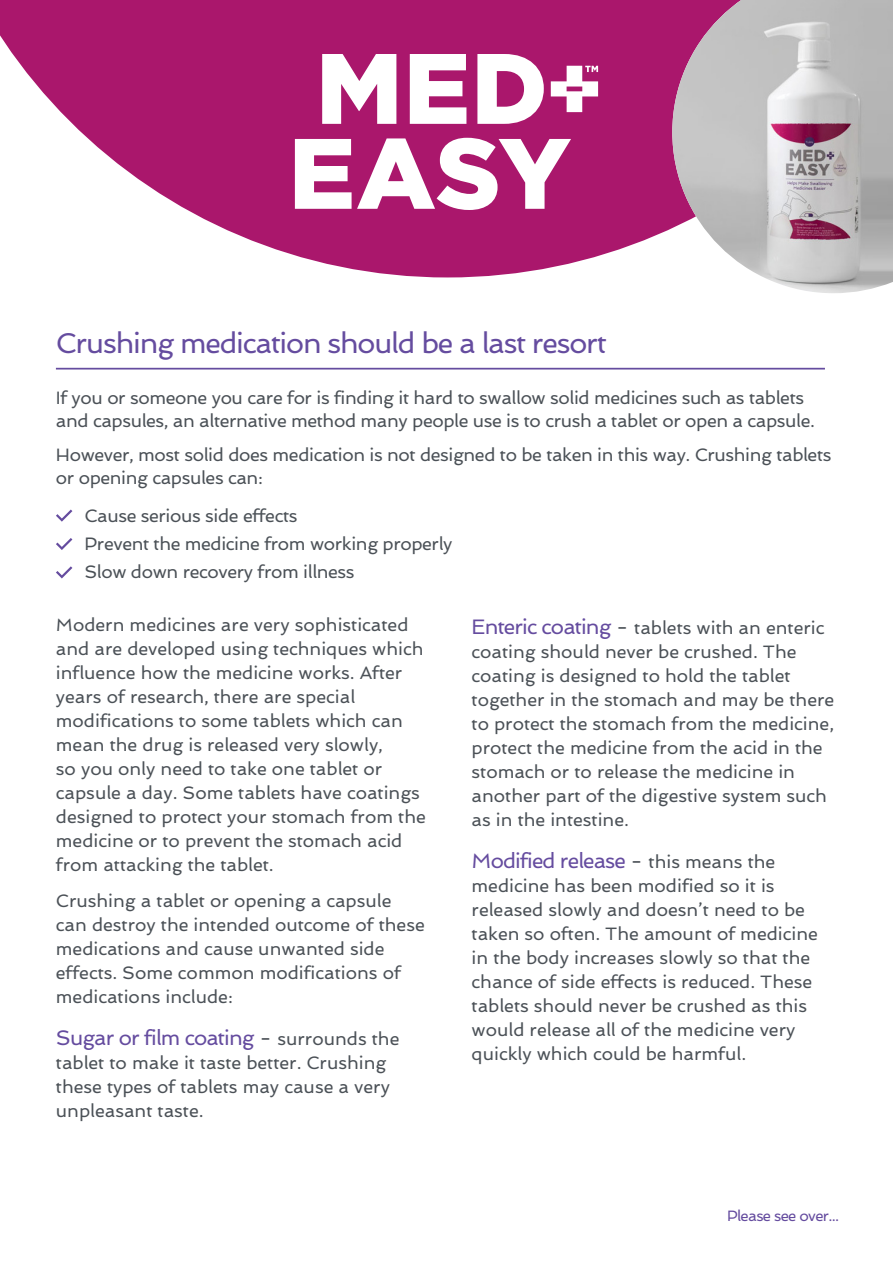
<style>
.page{position:relative;width:893px;height:1263px;background:#fff}
.page>*{position:absolute;margin:0;border:0;box-sizing:border-box;transform-origin:0 0}
.t1{font:28.5px "Spinnaker";letter-spacing:-.04em;color:#654c9f}
.t2{font:21px "Spinnaker";letter-spacing:-.04em;color:#654c9f}
.t3{font:18px/24px "Spinnaker";color:#4b5157}
.t4{font:18px/22.5px "Spinnaker";letter-spacing:-.02em;color:#4b5157}
.t5{font:15px "Spinnaker";letter-spacing:-.04em;color:#654c9f}
.s1{color:#4b5157}
.s2{font-size:18px;color:#4b5157}
.s3{font-size:21px;color:#654c9f}
.s4{font-size:21px}
</style>
<div class="page">
<svg style="left:0;top:0;width:672px;height:277px;fill:#aa176c"></svg>
<svg style="left:295px;top:138px;width:276px;height:72px"></svg>
<svg style="left:551px;top:66px;width:47px;height:46px"></svg>
<svg style="left:322px;top:54px;width:222px;height:70px"></svg>
<hr style="left:56px;top:368px;width:769px;height:1px;background:#654c9f">
<svg style="left:56px;top:509px;width:16px;height:13px"></svg>
<svg style="left:56px;top:538px;width:16px;height:12px"></svg>
<svg style="left:56px;top:566px;width:16px;height:12px"></svg>
<img style="left:672px;top:0;width:221px;height:293px">
<p class="t1" style="left:56px;top:326px;width:552px">Crushing medication should be a last resort</p>
<p class="t4" style="left:56px;top:387px;width:760px">If you or someone you care for is finding it hard to swallow solid medicines such as tablets and capsules, an alternative method many people use is to crush a tablet or open a capsule.</p>
<p class="t4" style="left:56px;top:444px;width:777px">However, most solid does medication is not designed to be taken in this way. Crushing tablets or opening capsules can:</p>
<p class="t4" style="left:84px;top:504px;width:214px">Cause serious side effects</p>
<p class="t4" style="left:84px;top:532px;width:370px">Prevent the medicine from working properly</p>
<p class="t4" style="left:84px;top:561px;width:272px">Slow down recovery from illness</p>
<p class="t3" style="left:56px;top:613px;width:371px">Modern medicines are very sophisticated and are developed using techniques which influence how the medicine works. After years of research, there are special modifications to some tablets which can mean the drug is released very slowly,<br>so you only need to take one tablet or capsule a day. Some tablets have coatings designed to protect your stomach from the medicine or to prevent the stomach acid from attacking the tablet.</p>
<p class="t3" style="left:56px;top:889px;width:370px">Crushing a tablet or opening a capsule can destroy the intended outcome of these medications and cause unwanted side effects. Some common modifications of medications include:</p>
<p class="t2" style="left:56px;top:1025px;width:345px">Sugar or film coating <span class="s1">-</span> <span class="s2">surrounds the</span></p>
<p class="t3" style="left:56px;top:1050px;width:336px">tablet to make it taste better. Crushing these types of tablets may cause a very unpleasant taste.</p>
<p class="t3" style="left:472px;top:616px;width:364px"><span class="s3">Enteric coating</span> <span class="s4">-</span> tablets with an enteric coating should never be crushed. The coating is designed to hold the tablet together in the stomach and may be there to protect the stomach from the medicine, protect the medicine from the acid in the stomach or to release the medicine in another part of the digestive system such as in the intestine.</p>
<p class="t2" style="left:472px;top:848px;width:305px">Modified release <span class="s1">-</span> <span class="s2">this means the</span></p>
<p class="t3" style="left:472px;top:873px;width:348px">medicine has been modified so it is released slowly and doesn’t need to be taken so often. The amount of medicine in the body increases slowly so that the chance of side effects is reduced. These tablets should never be crushed as this would release all of the medicine very quickly which could be harmful.</p>
<p class="t5" style="left:727px;top:1207px;width:113px">Please see over...</p>
</div>
